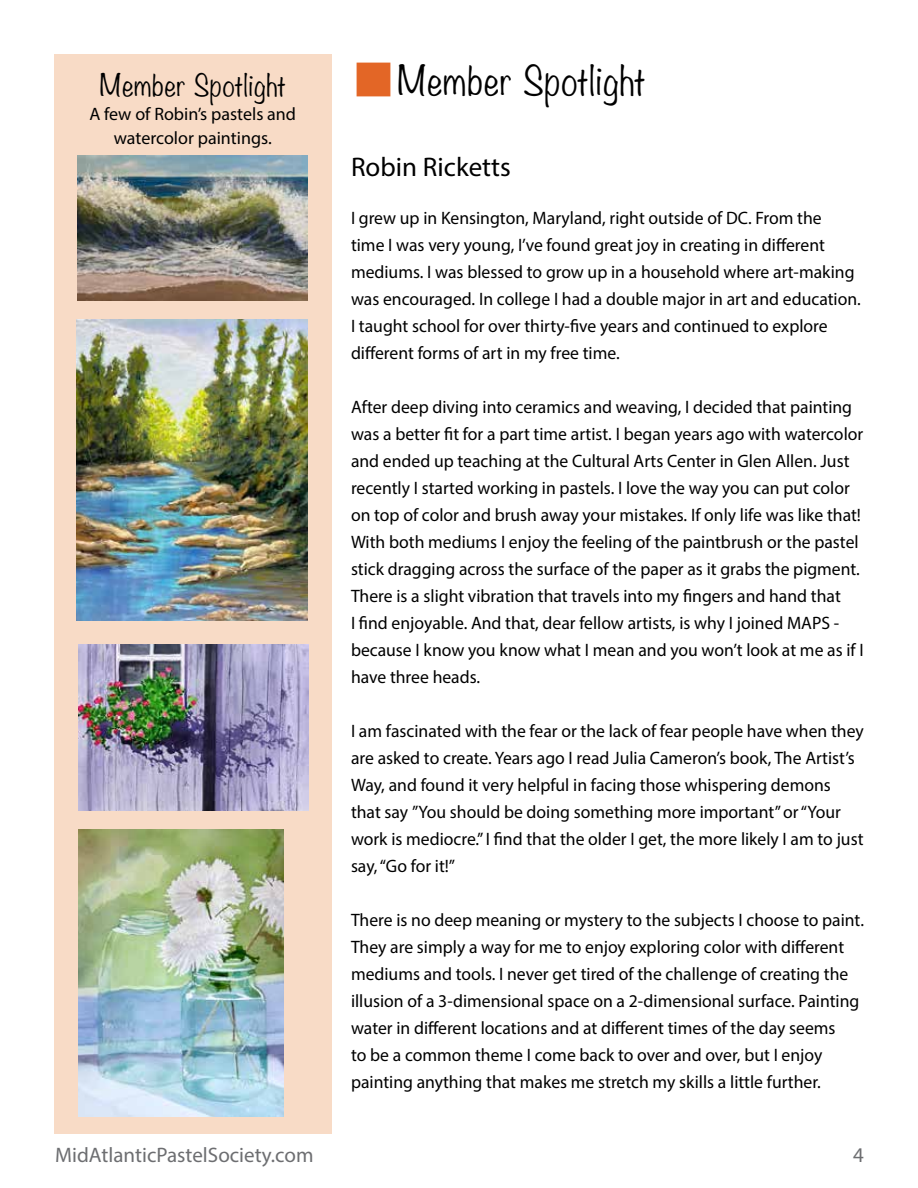
<style>
.page{position:relative;width:918px;height:1188px;background:#fff}
.page>*{position:absolute;margin:0;border:0;box-sizing:border-box;transform-origin:0 0}
.t1{font:300 36px "Noteworthy";letter-spacing:.025em;color:#000}
.t2{font:300 27px "Noteworthy";letter-spacing:.025em;color:#000}
.t3{font:27px "Myriad Pro";color:#000}
.t4{font:21px "Myriad Pro";color:#6d6e71}
.t5{font:18px/27px "Myriad Pro";color:#000}
</style>
<div class="page">
<div style="left:54px;top:54px;width:278px;height:1080px;background:#f8dbc6"></div>
<img style="left:77px;top:156px;width:231px;height:144px">
<img style="left:77px;top:320px;width:231px;height:301px">
<img style="left:78px;top:645px;width:231px;height:165px">
<img style="left:78px;top:830px;width:206px;height:287px">
<h2 class="t2" style="left:99px;top:62px;width:188px">Member Spotlight</h2>
<p class="t5" style="left:89px;top:102px;width:208px;line-height:24px;text-align:center">A few of Robin’s pastels and watercolor paintings.</p>
<h1 class="t1" style="left:397px;top:49px;width:250px">Member Spotlight</h1>
<h2 class="t3" style="left:351px;top:150px;width:161px">Robin Ricketts</h2>
<p class="t5" style="left:351px;top:204px;width:511px">I grew up in Kensington, Maryland, right outside of DC. From the<br>time I was very young, I’ve found great joy in creating in different mediums. I was blessed to grow up in a household where art-making was encouraged. In college I had a double major in art and education.<br>I taught school for over thirty-five years and continued to explore different forms of art in my free time.</p>
<p class="t5" style="left:351px;top:393px;width:514px">After deep diving into ceramics and weaving, I decided that painting was a better fit for a part time artist. I began years ago with watercolor and ended up teaching at the Cultural Arts Center in Glen Allen. Just recently I started working in pastels. I love the way you can put color on top of color and brush away your mistakes. If only life was like that!<br>With both mediums I enjoy the feeling of the paintbrush or the pastel stick dragging across the surface of the paper as it grabs the pigment.<br>There is a slight vibration that travels into my fingers and hand that<br>I find enjoyable. And that, dear fellow artists, is why I joined MAPS - because I know you know what I mean and you won’t look at me as if I have three heads.</p>
<p class="t5" style="left:351px;top:717px;width:514px">I am fascinated with the fear or the lack of fear people have when they are asked to create. Years ago I read Julia Cameron’s book, The Artist’s Way, and found it very helpful in facing those whispering demons that say ”You should be doing something more important” or “Your work is mediocre.” I find that the older I get, the more likely I am to just say, “Go for it!”</p>
<p class="t5" style="left:351px;top:906px;width:514px">There is no deep meaning or mystery to the subjects I choose to paint.<br>They are simply a way for me to enjoy exploring color with different mediums and tools. I never get tired of the challenge of creating the illusion of a 3-dimensional space on a 2-dimensional surface. Painting water in different locations and at different times of the day seems<br>to be a common theme I come back to over and over, but I enjoy painting anything that makes me stretch my skills a little further.</p>
<p class="t4" style="left:55px;top:1142px;width:260px">MidAtlanticPastelSociety.com</p>
<p class="t4" style="left:853px;top:1142px;width:12px">4</p>
</div>
